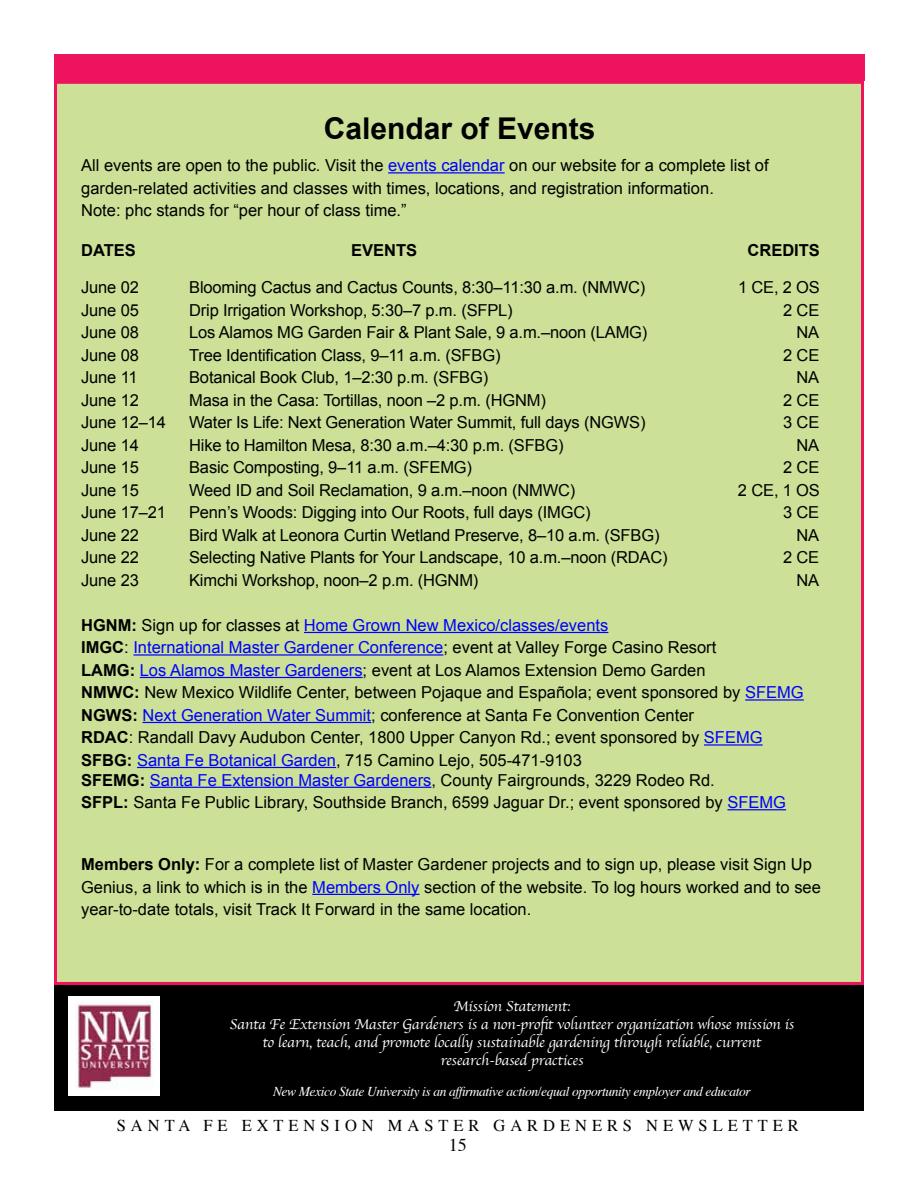
<style>
.page{position:relative;width:918px;height:1188px;background:#fff}
.page>*{position:absolute;margin:0;border:0;box-sizing:border-box;transform-origin:0 0}
.t1{font:700 30px "Arial";color:#000}
.t2{font:18px "Times";color:#000}
.t3{font:16.5px/22.5px "Arial";color:#000}
.t4{font:16.5px "Times";letter-spacing:.3em;color:#000}
.t5{font:700 16.5px "Arial";color:#000}
.t6{font:15px/18px "Apple Chancery";letter-spacing:-.01em;color:#fff;text-align:center}
.t7{font:italic 13.5px "Times";letter-spacing:-.03em;color:#fff}
.s1{color:#00f}
.s2{font-weight:700}
</style>
<div class="page">
<div style="left:54px;top:983px;width:810px;height:127px;background:#000"></div>
<div style="left:54px;top:54px;width:811px;height:26px;background:#ed135e"></div>
<div style="left:68px;top:996px;width:92px;height:99px;background:#fff"></div>
<img style="left:76px;top:1002px;width:78px;height:87px">
<div style="left:54px;top:81px;width:810px;height:904px;background:#cce197;border:3px solid #ed135e"></div>
<hr style="left:388px;top:172px;width:117px;height:1px;background:#00f">
<hr style="left:304px;top:632px;width:304px;height:1px;background:#00f">
<hr style="left:133px;top:654px;width:310px;height:2px;background:#00f">
<hr style="left:140px;top:677px;width:223px;height:1px;background:#00f">
<hr style="left:745px;top:699px;width:59px;height:2px;background:#00f">
<hr style="left:143px;top:722px;width:228px;height:1px;background:#00f">
<hr style="left:704px;top:744px;width:59px;height:2px;background:#00f">
<hr style="left:137px;top:767px;width:199px;height:1px;background:#00f">
<hr style="left:150px;top:787px;width:281px;height:1px;background:#00f">
<hr style="left:727px;top:809px;width:59px;height:1px;background:#00f">
<hr style="left:312px;top:894px;width:108px;height:1px;background:#00f">
<h1 class="t1" style="left:324px;top:108px;width:273px">Calendar of Events</h1>
<p class="t3" style="left:81px;top:154px;width:689px">All events are open to the public. Visit the <span class="s1">events calendar</span> on our website for a complete list of garden-related activities and classes with times, locations, and registration information.<br>Note: phc stands for “per hour of class time.”</p>
<p class="t5" style="left:81px;top:239px;width:56px">DATES</p>
<p class="t5" style="left:351px;top:239px;width:68px">EVENTS</p>
<p class="t5" style="left:748px;top:239px;width:74px">CREDITS</p>
<p class="t3" style="left:81px;top:276px;width:59px">June 02</p>
<p class="t3" style="left:189px;top:276px;width:458px">Blooming Cactus and Cactus Counts, 8:30–11:30 a.m. (NMWC)</p>
<p class="t3" style="left:738px;top:276px;width:83px">1 CE, 2 OS</p>
<p class="t3" style="left:81px;top:299px;width:59px">June 05</p>
<p class="t3" style="left:189px;top:299px;width:325px">Drip Irrigation Workshop, 5:30–7 p.m. (SFPL)</p>
<p class="t3" style="left:783px;top:299px;width:38px">2 CE</p>
<p class="t3" style="left:81px;top:321px;width:59px">June 08</p>
<p class="t3" style="left:189px;top:321px;width:460px">Los Alamos MG Garden Fair &amp; Plant Sale, 9 a.m.–noon (LAMG)</p>
<p class="t3" style="left:796px;top:321px;width:24px">NA</p>
<p class="t3" style="left:81px;top:344px;width:59px">June 08</p>
<p class="t3" style="left:189px;top:344px;width:313px">Tree Identification Class, 9–11 a.m. (SFBG)</p>
<p class="t3" style="left:783px;top:344px;width:38px">2 CE</p>
<p class="t3" style="left:81px;top:366px;width:58px">June 11</p>
<p class="t3" style="left:189px;top:366px;width:301px">Botanical Book Club, 1–2:30 p.m. (SFBG)</p>
<p class="t3" style="left:796px;top:366px;width:24px">NA</p>
<p class="t3" style="left:81px;top:389px;width:59px">June 12</p>
<p class="t3" style="left:189px;top:389px;width:358px">Masa in the Casa: Tortillas, noon –2 p.m. (HGNM)</p>
<p class="t3" style="left:783px;top:389px;width:38px">2 CE</p>
<p class="t3" style="left:81px;top:411px;width:86px">June 12–14</p>
<p class="t3" style="left:189px;top:411px;width:458px">Water Is Life: Next Generation Water Summit, full days (NGWS)</p>
<p class="t3" style="left:783px;top:411px;width:38px">3 CE</p>
<p class="t3" style="left:81px;top:434px;width:59px">June 14</p>
<p class="t3" style="left:189px;top:434px;width:376px">Hike to Hamilton Mesa, 8:30 a.m.–4:30 p.m. (SFBG)</p>
<p class="t3" style="left:796px;top:434px;width:24px">NA</p>
<p class="t3" style="left:81px;top:456px;width:59px">June 15</p>
<p class="t3" style="left:189px;top:456px;width:284px">Basic Composting, 9–11 a.m. (SFEMG)</p>
<p class="t3" style="left:783px;top:456px;width:38px">2 CE</p>
<p class="t3" style="left:81px;top:479px;width:59px">June 15</p>
<p class="t3" style="left:189px;top:479px;width:388px">Weed ID and Soil Reclamation, 9 a.m.–noon (NMWC)</p>
<p class="t3" style="left:738px;top:479px;width:83px">2 CE, 1 OS</p>
<p class="t3" style="left:81px;top:501px;width:86px">June 17–21</p>
<p class="t3" style="left:189px;top:501px;width:403px">Penn’s Woods: Digging into Our Roots, full days (IMGC)</p>
<p class="t3" style="left:783px;top:501px;width:38px">3 CE</p>
<p class="t3" style="left:81px;top:524px;width:59px">June 22</p>
<p class="t3" style="left:189px;top:524px;width:472px">Bird Walk at Leonora Curtin Wetland Preserve, 8–10 a.m. (SFBG)</p>
<p class="t3" style="left:796px;top:524px;width:24px">NA</p>
<p class="t3" style="left:81px;top:546px;width:59px">June 22</p>
<p class="t3" style="left:189px;top:546px;width:480px">Selecting Native Plants for Your Landscape, 10 a.m.–noon (RDAC)</p>
<p class="t3" style="left:783px;top:546px;width:38px">2 CE</p>
<p class="t3" style="left:81px;top:569px;width:59px">June 23</p>
<p class="t3" style="left:189px;top:569px;width:291px">Kimchi Workshop, noon–2 p.m. (HGNM)</p>
<p class="t3" style="left:796px;top:569px;width:24px">NA</p>
<p class="t3" style="left:81px;top:614px;width:724px"><span class="s2">HGNM:</span> Sign up for classes at <span class="s1">Home Grown New Mexico/classes/events<br></span><span class="s2">IMGC</span>: <span class="s1">International Master Gardener Conference</span>; event at Valley Forge Casino Resort<br><span class="s2">LAMG:</span> <span class="s1">Los Alamos Master Gardeners</span>; event at Los Alamos Extension Demo Garden<br><span class="s2">NMWC:</span> New Mexico Wildlife Center, between Pojaque and Española; event sponsored by <span class="s1">SFEMG </span><span class="s2">NGWS:</span> <span class="s1">Next Generation Water Summit</span>; conference at Santa Fe Convention Center<br><span class="s2">RDAC</span>: Randall Davy Audubon Center, 1800 Upper Canyon Rd.; event sponsored by <span class="s1">SFEMG </span><span class="s2">SFBG:</span> <span class="s1">Santa Fe Botanical Garden</span>, 715 Camino Lejo, 505-471-9103</p>
<p class="t3" style="left:81px;top:769px;width:706px"><span class="s2">SFEMG:</span> <span class="s1">Santa Fe Extension Master Gardeners</span>, County Fairgrounds, 3229 Rodeo Rd.<br><span class="s2">SFPL:</span> Santa Fe Public Library, Southside Branch, 6599 Jaguar Dr.; event sponsored by <span class="s1">SFEMG</span></p>
<p class="t3" style="left:81px;top:853px;width:741px"><span class="s2">Members Only:</span> For a complete list of Master Gardener projects and to sign up, please visit Sign Up<br>Genius, a link to which is in the <span class="s1">Members Only</span> section of the website. To log hours worked and to see year-to-date totals, visit Track It Forward in the same location.</p>
<p class="t6" style="left:229px;top:998px;width:566px">Mission Statement:<br>Santa Fe Extension Master Gardeners is a non-profit volunteer organization whose mission is to learn, teach, and promote locally sustainable gardening through reliable, current research-based practices</p>
<p class="t7" style="left:273px;top:1080px;width:479px">New Mexico State University is an affirmative action/equal opportunity employer and educator</p>
<p class="t4" style="left:117px;top:1110px;width:684px">SANTA FE EXTENSION MASTER GARDENERS NEWSLETTER</p>
<p class="t2" style="left:449px;top:1128px;width:19px">15</p>
</div>
